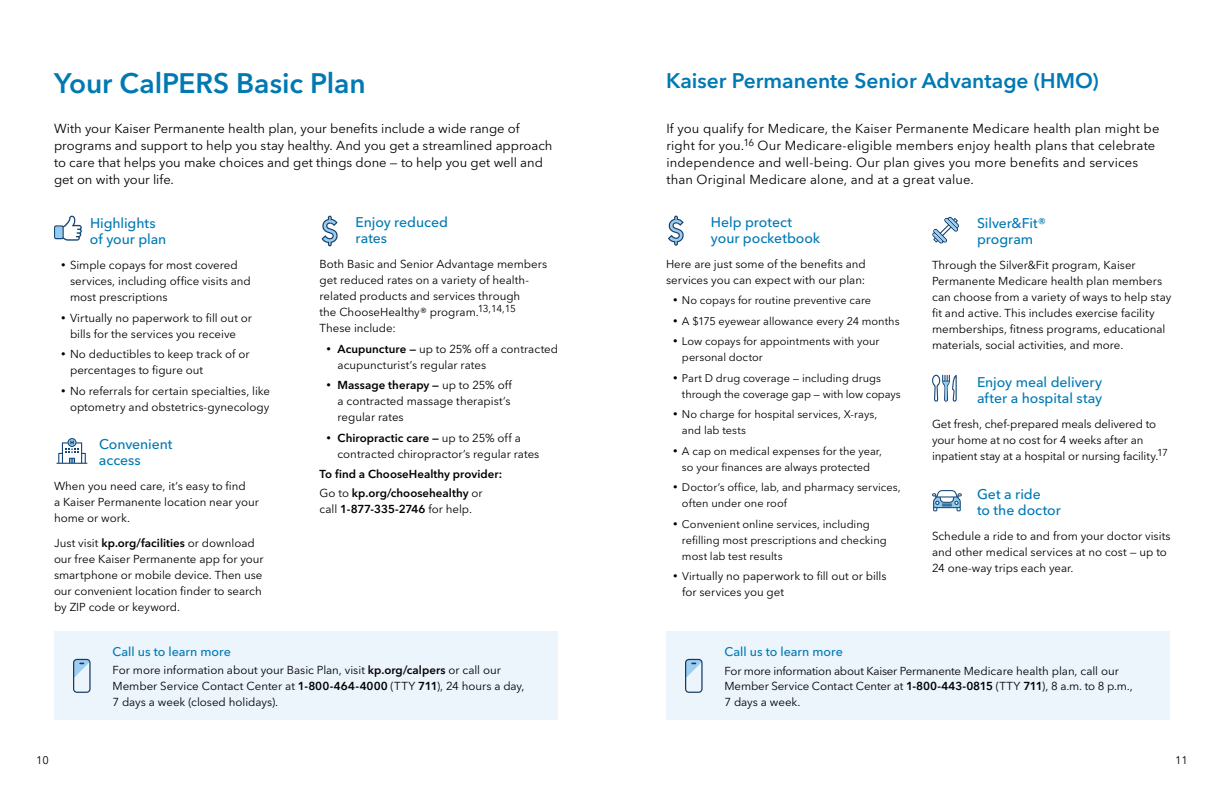
<style>
.page{position:relative;width:1224px;height:792px;background:#fff}
.page>*{position:absolute;margin:0;border:0;box-sizing:border-box;transform-origin:0 0}
.t1{font:600 28px "Avenir Next LT Pro";letter-spacing:-.005em;color:#0079b3}
.t2{font:600 21px "Avenir Next LT Pro";color:#0079b3}
.t3{font:500 14px/16px "Avenir Next LT Pro";letter-spacing:-.005em;color:#0079b3}
.t4{font:13px/17px "Avenir Next LT Pro";letter-spacing:.005em;color:#000}
.t5{font:500 12.5px "Avenir Next LT Pro";letter-spacing:-.005em;color:#0079b3}
.t6{font:11.5px/16px "Avenir Next LT Pro";color:#000}
.t7{font:600 11.5px/18.7px "Avenir Next LT Pro";color:#000}
.t8{font:600 11.5px "Avenir Next LT Pro";letter-spacing:-.02em;color:#000}
.t9{font:11px/16px "Avenir Next LT Pro";color:#000}
.s1{font-size:9px}
.s2{font-weight:600}
.s3{font-weight:400}
.s4{font-size:11px}
</style>
<div class="page">
<svg style="left:54px;top:216px;width:28px;height:25px"></svg>
<svg style="left:56px;top:438px;width:31px;height:26px"></svg>
<svg style="left:322px;top:216px;width:16px;height:30px"></svg>
<svg style="left:668px;top:216px;width:16px;height:30px"></svg>
<svg style="left:932px;top:217px;width:27px;height:27px"></svg>
<svg style="left:932px;top:374px;width:25px;height:28px"></svg>
<svg style="left:932px;top:490px;width:30px;height:21px"></svg>
<div style="left:54px;top:632px;width:504px;height:88px;background:#ecf4fc"></div>
<svg style="left:73px;top:659px;width:18px;height:34px"></svg>
<div style="left:666px;top:632px;width:504px;height:88px;background:#ecf4fc"></div>
<svg style="left:685px;top:659px;width:18px;height:34px"></svg>
<h1 class="t1" style="left:54px;top:66px;width:313px">Your CalPERS Basic Plan</h1>
<h2 class="t2" style="left:666px;top:68px;width:434px">Kaiser Permanente Senior Advantage (HMO)</h2>
<p class="t4" style="left:54px;top:120px;width:500px">With your Kaiser Permanente health plan, your benefits include a wide range of programs and support to help you stay healthy. And you get a streamlined approach to care that helps you make choices and get things done — to help you get well and get on with your life.</p>
<p class="t3" style="left:90px;top:215px;width:78px">Highlights of your plan</p>
<p class="t6" style="left:70px;top:257px;width:182px;text-indent:-9px"><span class="s1">•</span> Simple copays for most covered services, including office visits and most prescriptions</p>
<p class="t6" style="left:70px;top:310px;width:184px;text-indent:-9px"><span class="s1">•</span> Virtually no paperwork to fill out or bills for the services you receive</p>
<p class="t6" style="left:70px;top:346px;width:181px;text-indent:-9px"><span class="s1">•</span> No deductibles to keep track of or percentages to figure out</p>
<p class="t6" style="left:61px;top:383px;width:211px;text-align:right"><span class="s1">•</span> No referrals for certain specialties, like optometry and obstetrics-gynecology</p>
<p class="t3" style="left:99px;top:436px;width:75px">Convenient access</p>
<p class="t6" style="left:54px;top:478px;width:206px">When you need care, it’s easy to find<br>a Kaiser Permanente location near your home or work.</p>
<p class="t6" style="left:54px;top:535px;width:211px">Just visit <span class="s2">kp.org/facilities</span> or download our free Kaiser Permanente app for your smartphone or mobile device. Then use our convenient location finder to search by ZIP code or keyword.</p>
<p class="t3" style="left:356px;top:215px;width:94px">Enjoy reduced rates</p>
<p class="t6" style="left:320px;top:256px;width:229px">Both Basic and Senior Advantage members get reduced rates on a variety of health&shy;related products and services through<br>the ChooseHealthy® program.<sup>13,14,15<br></sup>These include:</p>
<p class="t6" style="left:338px;top:341px;width:222px;text-indent:-11px"><span class="s1">•</span> <span class="s2">Acupuncture —</span> up to 25% off a contracted acupuncturist’s regular rates</p>
<p class="t6" style="left:338px;top:377px;width:176px;text-indent:-11px"><span class="s1">•</span> <span class="s2">Massage therapy —</span> up to 25% off a contracted massage therapist’s regular rates</p>
<p class="t6" style="left:338px;top:430px;width:203px;text-indent:-11px"><span class="s1">•</span> <span class="s2">Chiropractic care —</span> up to 25% off a contracted chiropractor’s regular rates</p>
<p class="t7" style="left:320px;top:465px;width:184px">To find a ChooseHealthy provider:<br><span class="s3">Go to</span> kp.org/choosehealthy <span class="s3">or</span></p>
<p class="t8" style="left:320px;top:502px;width:154px"><span class="s3">call</span> 1-877-335-2746 <span class="s3">for help.</span></p>
<p class="t4" style="left:666px;top:120px;width:495px">If you qualify for Medicare, the Kaiser Permanente Medicare health plan might be right for you.<sup>16</sup> Our Medicare-eligible members enjoy health plans that celebrate independence and well-being. Our plan gives you more benefits and services than Original Medicare alone, and at a great value.</p>
<p class="t3" style="left:711px;top:214px;width:111px">Help protect your pocketbook</p>
<p class="t6" style="left:666px;top:256px;width:201px">Here are just some of the benefits and services you can expect with our plan:</p>
<p class="t9" style="left:673px;top:292px;width:200px"><span class="s1">•</span> No copays for routine preventive care</p>
<p class="t9" style="left:673px;top:313px;width:228px"><span class="s1">•</span> A $175 eyewear allowance every 24 months</p>
<p class="t9" style="left:682px;top:333px;width:199px;text-indent:-9px"><span class="s1">•</span> Low copays for appointments with your personal doctor</p>
<p class="t9" style="left:682px;top:370px;width:220px;text-indent:-9px"><span class="s1">•</span> Part D drug coverage — including drugs through the coverage gap — with low copays</p>
<p class="t9" style="left:682px;top:406px;width:197px;text-indent:-9px"><span class="s1">•</span> No charge for hospital services, X-rays, and lab tests</p>
<p class="t9" style="left:673px;top:443px;width:210px;text-align:center"><span class="s1">•</span> A cap on medical expenses for the year, so your finances are always protected</p>
<p class="t9" style="left:682px;top:479px;width:220px;text-indent:-9px"><span class="s1">•</span> Doctor’s office, lab, and pharmacy services, often under one roof</p>
<p class="t9" style="left:682px;top:516px;width:206px;text-indent:-9px"><span class="s1">•</span> Convenient online services, including refilling most prescriptions and checking most lab test results</p>
<p class="t6" style="left:682px;top:568px;width:206px;text-indent:-9px"><span class="s1">•</span> <span class="s4">Virtua</span>lly no paperwork to fill out or bills for services you get</p>
<p class="t3" style="left:977px;top:215px;width:71px">Silver&amp;Fit® program</p>
<p class="t6" style="left:932px;top:257px;width:241px">Through the Silver&amp;Fit program, Kaiser Permanente Medicare health plan members can choose from a variety of ways to help stay fit and active. This includes exercise facility memberships, fitness programs, educational materials, social activities, and more.</p>
<p class="t3" style="left:977px;top:374px;width:127px">Enjoy meal delivery after a hospital stay</p>
<p class="t6" style="left:932px;top:416px;width:237px">Get fresh, chef-prepared meals delivered to your home at no cost for 4 weeks after an inpatient stay at a hospital or nursing facility.<sup>17</sup></p>
<p class="t3" style="left:977px;top:486px;width:85px">Get a ride<br>to the doctor</p>
<p class="t6" style="left:932px;top:528px;width:240px">Schedule a ride to and from your doctor visits and other medical services at no cost — up to<br>24 one-way trips each year.</p>
<p class="t5" style="left:112px;top:644px;width:120px">Call us to learn more</p>
<p class="t6" style="left:112px;top:663px;width:414px">For more information about your Basic Plan, visit <span class="s2">kp.org/calpers</span> or call our<br>Member Service Contact Center at <span class="s2">1-800-464-4000</span> (TTY <span class="s2">711</span>), 24 hours a day,<br>7 days a week (closed holidays).</p>
<p class="t5" style="left:724px;top:644px;width:120px">Call us to learn more</p>
<p class="t6" style="left:724px;top:663px;width:410px">For more information about Kaiser Permanente Medicare health plan, call our<br>Member Service Contact Center at <span class="s2">1-800-443-0815</span> (TTY <span class="s2">711</span>), 8 a.m. to 8 p.m.,<br>7 days a week.</p>
<p class="t9" style="left:36px;top:752px;width:14px">10</p>
<p class="t9" style="left:1175px;top:752px;width:14px">11</p>
</div>
